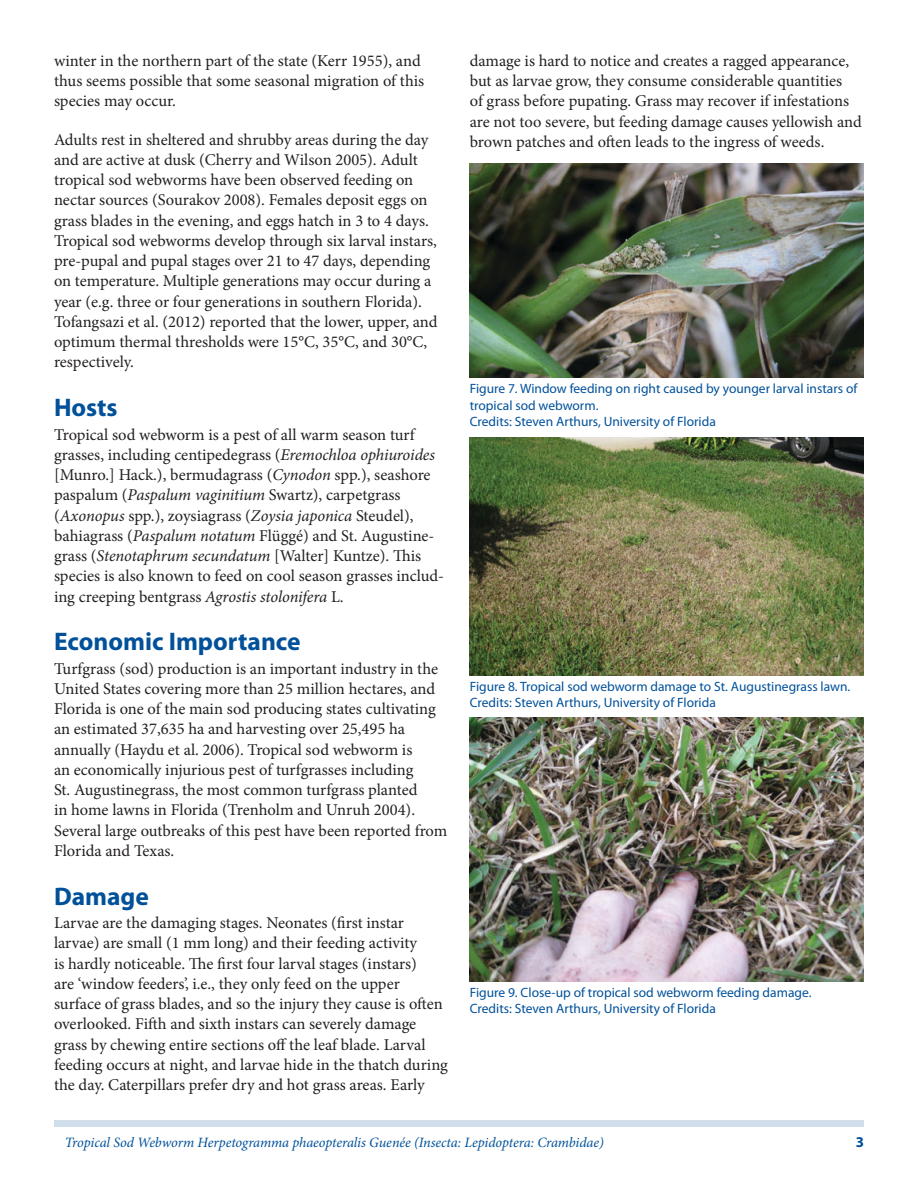
<style>
.page{position:relative;width:918px;height:1188px;background:#fff}
.page>*{position:absolute;margin:0;border:0;box-sizing:border-box;transform-origin:0 0}
.SectionHeading0{font:700 25.5px "Myriad Pro";color:#01519a}
.Paragraph{font:16.5px/20.2px "Minion Pro";color:#231f20}
.t1{font:700 15px "Myriad Pro";color:#01519a}
.RunningTitleItalics{font:italic 14.25px "Minion Pro";letter-spacing:-.01em;color:#01519a}
.FigureCaption{font:13.5px/16.5px "Myriad Pro";color:#01519a}
.s1{font-style:italic}
</style>
<div class="page">
<div style="left:54px;top:1120px;width:810px;height:7px;background:#d0deeb"></div>
<img style="left:470px;top:163px;width:394px;height:215px">
<img style="left:470px;top:437px;width:394px;height:238px">
<img style="left:470px;top:718px;width:394px;height:263px">
<p class="Paragraph" style="left:54px;top:51px;width:372px">winter in the northern part of the state (Kerr 1955), and thus seems possible that some seasonal migration of this species may occur.</p>
<p class="Paragraph" style="left:54px;top:129px;width:385px">Adults rest in sheltered and shrubby areas during the day and are active at dusk (Cherry and Wilson 2005). Adult tropical sod webworms have been observed feeding on nectar sources (Sourakov 2008). Females deposit eggs on grass blades in the evening, and eggs hatch in 3 to 4 days.<br>Tropical sod webworms develop through six larval instars, pre-pupal and pupal stages over 21 to 47 days, depending on temperature. Multiple generations may occur during a year (e.g. three or four generations in southern Florida).<br>Tofangsazi et al. (2012) reported that the lower, upper, and optimum thermal thresholds were 15°C, 35°C, and 30°C, respectively.</p>
<p class="SectionHeading0" style="left:54px;top:391px;width:65px">Hosts</p>
<p class="Paragraph" style="left:54px;top:424px;width:392px">Tropical sod webworm is a pest of all warm season turf grasses, including centipedegrass (<span class="s1">Eremochloa ophiuroides </span>[Munro.] Hack.), bermudagrass (<span class="s1">Cynodon</span> spp.), seashore paspalum (<span class="s1">Paspalum vaginitium</span> Swartz), carpetgrass (<span class="s1">Axonopus</span> spp.), zoysiagrass (<span class="s1">Zoysia japonica</span> Steudel), bahiagrass (<span class="s1">Paspalum notatum</span> Flüggé) and St. Augustine&shy;grass (<span class="s1">Stenotaphrum secundatum</span> [Walter] Kuntze). This species is also known to feed on cool season grasses includ&shy;ing creeping bentgrass <span class="s1">Agrostis stolonifera</span> L.</p>
<p class="SectionHeading0" style="left:54px;top:625px;width:248px">Economic Importance</p>
<p class="Paragraph" style="left:54px;top:658px;width:395px">Turfgrass (sod) production is an important industry in the United States covering more than 25 million hectares, and Florida is one of the main sod producing states cultivating an estimated 37,635 ha and harvesting over 25,495 ha annually (Haydu et al. 2006). Tropical sod webworm is<br>an economically injurious pest of turfgrasses including<br>St. Augustinegrass, the most common turfgrass planted<br>in home lawns in Florida (Trenholm and Unruh 2004).<br>Several large outbreaks of this pest have been reported from Florida and Texas.</p>
<p class="SectionHeading0" style="left:54px;top:879px;width:96px">Damage</p>
<p class="Paragraph" style="left:54px;top:913px;width:395px">Larvae are the damaging stages. Neonates (first instar larvae) are small (1 mm long) and their feeding activity<br>is hardly noticeable. The first four larval stages (instars)<br>are ‘window feeders’, i.e., they only feed on the upper surface of grass blades, and so the injury they cause is often overlooked. Fifth and sixth instars can severely damage grass by chewing entire sections off the leaf blade. Larval feeding occurs at night, and larvae hide in the thatch during the day. Caterpillars prefer dry and hot grass areas. Early</p>
<p class="Paragraph" style="left:470px;top:51px;width:394px">damage is hard to notice and creates a ragged appearance, but as larvae grow, they consume considerable quantities<br>of grass before pupating. Grass may recover if infestations are not too severe, but feeding damage causes yellowish and brown patches and often leads to the ingress of weeds.</p>
<p class="FigureCaption" style="left:470px;top:380px;width:389px">Figure 7. Window feeding on right caused by younger larval instars of tropical sod webworm.</p>
<p class="FigureCaption" style="left:470px;top:413px;width:248px">Credits: Steven Arthurs, University of Florida</p>
<p class="FigureCaption" style="left:470px;top:678px;width:382px">Figure 8. Tropical sod webworm damage to St. Augustinegrass lawn.</p>
<p class="FigureCaption" style="left:470px;top:694px;width:248px">Credits: Steven Arthurs, University of Florida</p>
<p class="FigureCaption" style="left:470px;top:984px;width:343px">Figure 9. Close-up of tropical sod webworm feeding damage.</p>
<p class="FigureCaption" style="left:470px;top:1000px;width:248px">Credits: Steven Arthurs, University of Florida</p>
<p class="RunningTitleItalics" style="left:65px;top:1133px;width:541px">Tropical Sod Webworm Herpetogramma phaeopteralis Guenée (Insecta: Lepidoptera: Crambidae)</p>
<p class="t1" style="left:856px;top:1133px;width:10px">3</p>
</div>
